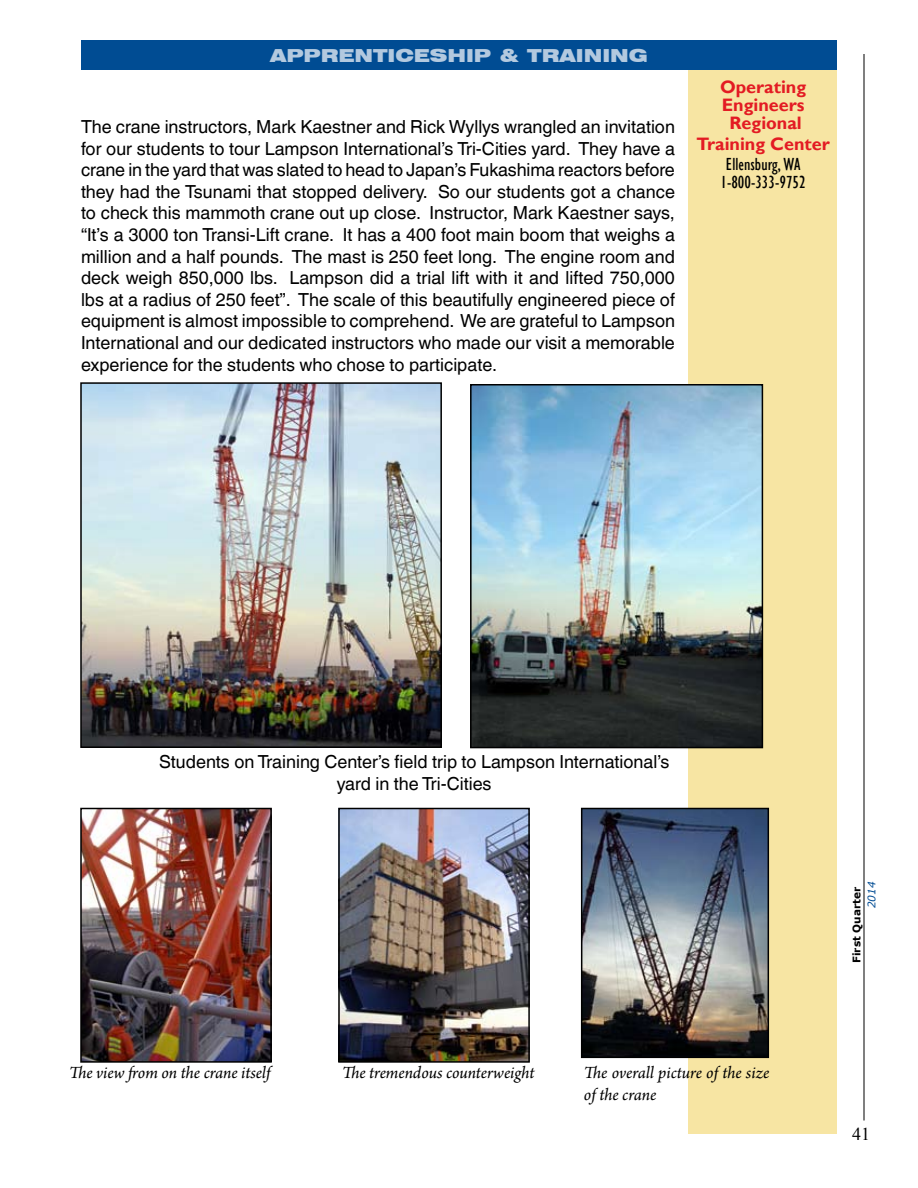
<style>
.page{position:relative;width:918px;height:1188px;background:#fff}
.page>*{position:absolute;margin:0;border:0;box-sizing:border-box;transform-origin:0 0}
.t1{font:18px/21.6px "Helvetica World";color:#000;text-align:justify}
.t2{font:italic 18px/21.6px "Arno Pro";letter-spacing:-.005em;color:#000}
.t3{font:700 18px/18px "Gill Sans";color:#e31b23;text-align:center}
.t4{font:condensed 18px/18px "Gill Sans";color:#000;text-align:center}
.t5{font:900 expanded 18px "Swiss 721 BT";color:#b3c9df}
.t6{font:18px "Times New Roman";color:#000}
.t7{font:700 10.5px "Verdana";color:#000}
.t8{font:italic 10.5px "Verdana";color:#004c93}
</style>
<div class="page">
<hr style="left:864px;top:54px;width:1px;height:1066px;background:#000">
<div style="left:688px;top:50px;width:149px;height:1084px;background:#f7e5a3"></div>
<div style="left:81px;top:40px;width:756px;height:30px;background:#004c93"></div>
<img style="left:83px;top:385px;width:356px;height:360px">
<div style="left:80px;top:382px;width:362px;height:366px;border:2px solid #000"></div>
<img style="left:473px;top:387px;width:287px;height:358px">
<div style="left:470px;top:384px;width:293px;height:364px;border:2px solid #000"></div>
<img style="left:83px;top:811px;width:186px;height:249px">
<div style="left:80px;top:808px;width:192px;height:255px;border:2px solid #000"></div>
<img style="left:341px;top:811px;width:186px;height:249px">
<div style="left:338px;top:808px;width:192px;height:255px;border:2px solid #000"></div>
<img style="left:584px;top:811px;width:182px;height:244px">
<div style="left:581px;top:808px;width:188px;height:250px;border:2px solid #000"></div>
<p class="t5" style="left:270px;top:44px;width:379px">APPRENTICESHIP &amp; TRAINING</p>
<p class="t1" style="left:81px;top:116px;width:596px">The crane instructors, Mark Kaestner and Rick Wyllys wrangled an invitation for our students to tour Lampson International’s Tri-Cities yard. They have a crane in the yard that was slated to head to Japan’s Fukashima reactors before they had the Tsunami that stopped delivery. So our students got a chance to check this mammoth crane out up close. Instructor, Mark Kaestner says, “It’s a 3000 ton Transi-Lift crane. It has a 400 foot main boom that weighs a million and a half pounds. The mast is 250 feet long. The engine room and deck weigh 850,000 lbs. Lampson did a trial lift with it and lifted 750,000 lbs at a radius of 250 feet”. The scale of this beautifully engineered piece of equipment is almost impossible to comprehend. We are grateful to Lampson International and our dedicated instructors who made our visit a memorable experience for the students who chose to participate.</p>
<p class="t3" style="left:720px;top:79px;width:88px">Operating<br>Engineers<br>Regional</p>
<p class="t3" style="left:696px;top:135px;width:135px">Training Center</p>
<p class="t4" style="left:720px;top:155px;width:87px">Ellensburg, WA<br>1-800-333-9752</p>
<p class="t1" style="left:159px;top:751px;width:512px;text-align:center">Students on Training Center’s field trip to Lampson International’s yard in the Tri-Cities</p>
<p class="t2" style="left:69px;top:1063px;width:203px">The view from on the crane itself</p>
<p class="t2" style="left:342px;top:1063px;width:194px">The tremendous counterweight</p>
<p class="t2" style="left:584px;top:1063px;width:187px">The overall picture of the size of the crane</p>
<p class="t7" style="left:849px;top:963px;width:77px;rotate:-90deg">First Quarter</p>
<p class="t8" style="left:865px;top:908px;width:28px;rotate:-90deg">2014</p>
<p class="t6" style="left:852px;top:1122px;width:19px">41</p>
</div>
